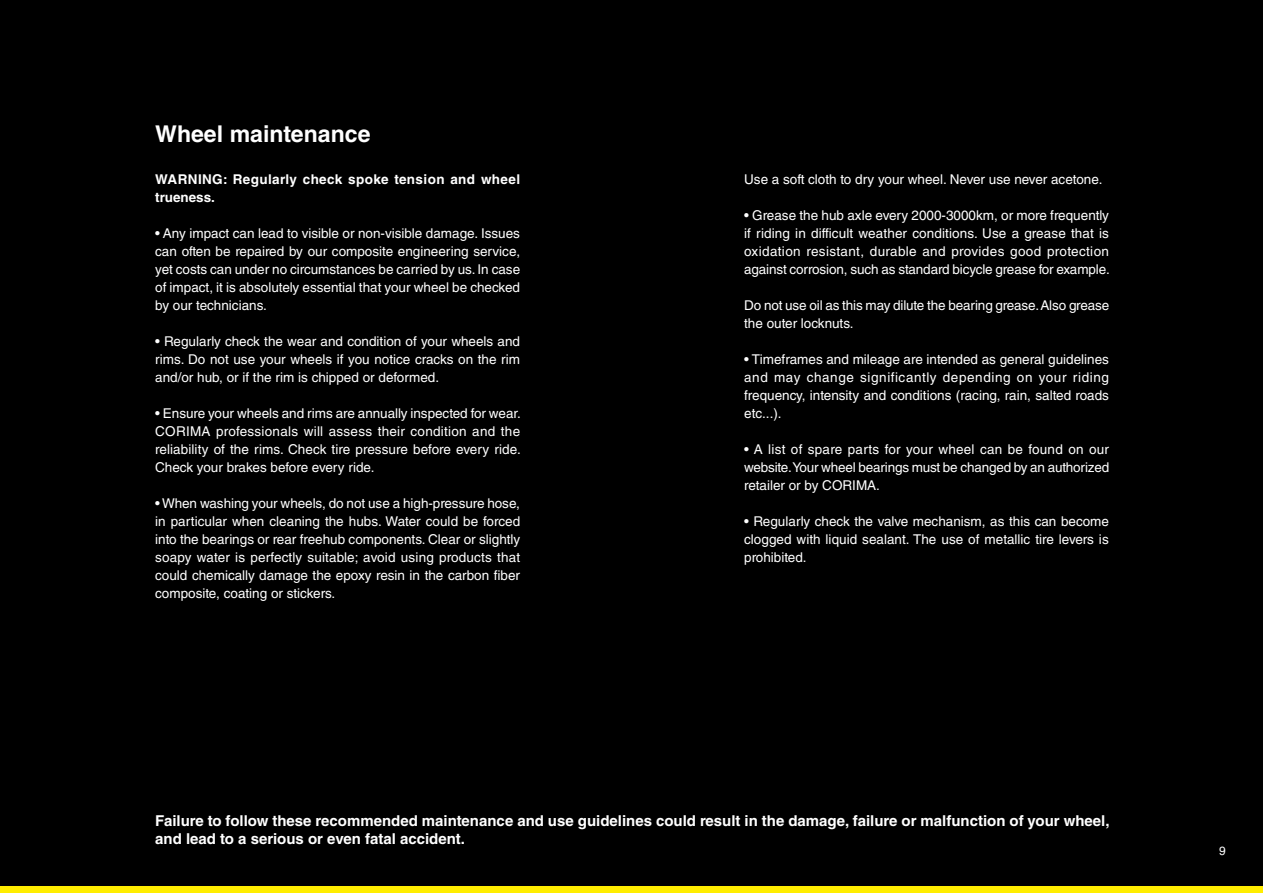
<style>
.page{position:relative;width:1263px;height:893px;background:#000}
.page>*{position:absolute;margin:0;border:0;box-sizing:border-box;transform-origin:0 0}
.t1{font:700 23.1px "Helvetica LT Std";color:#fff}
.t2{font:700 15px/18px "Helvetica LT Std";color:#fff}
.t3{font:13.5px/18px "Helvetica LT Std";color:#fff;text-align:justify}
.t4{font:700 13.5px/18px "Helvetica LT Std";letter-spacing:.03em;color:#fff}
.t5{font:12px "Helvetica LT Std";color:#fff}
</style>
<div class="page">
<div style="left:0;top:886px;width:1263px;height:7px;background:#ffed00"></div>
<h1 class="t1" style="left:155px;top:120px;width:217px">Wheel maintenance</h1>
<p class="t4" style="left:155px;top:170px;width:366px">WARNING: Regularly check spoke tension and wheel trueness.</p>
<p class="t3" style="left:155px;top:224px;width:366px">• Any impact can lead to visible or non-visible damage. Issues can often be repaired by our composite engineering service, yet costs can under no circumstances be carried by us. In case of impact, it is absolutely essential that your wheel be checked by our technicians.</p>
<p class="t3" style="left:155px;top:332px;width:366px">• Regularly check the wear and condition of your wheels and rims. Do not use your wheels if you notice cracks on the rim and/or hub, or if the rim is chipped or deformed.</p>
<p class="t3" style="left:155px;top:404px;width:367px">• Ensure your wheels and rims are annually inspected for wear.<br>CORIMA professionals will assess their condition and the reliability of the rims. Check tire pressure before every ride.<br>Check your brakes before every ride.</p>
<p class="t3" style="left:155px;top:494px;width:367px">• When washing your wheels, do not use a high-pressure hose, in particular when cleaning the hubs. Water could be forced into the bearings or rear freehub components. Clear or slightly soapy water is perfectly suitable; avoid using products that could chemically damage the epoxy resin in the carbon fiber composite, coating or stickers.</p>
<p class="t3" style="left:744px;top:170px;width:360px">Use a soft cloth to dry your wheel. Never use never acetone.</p>
<p class="t3" style="left:744px;top:206px;width:367px">• Grease the hub axle every 2000-3000km, or more frequently if riding in difficult weather conditions. Use a grease that is oxidation resistant, durable and provides good protection against corrosion, such as standard bicycle grease for example.</p>
<p class="t3" style="left:744px;top:296px;width:366px">Do not use oil as this may dilute the bearing grease. Also grease the outer locknuts.</p>
<p class="t3" style="left:744px;top:350px;width:366px">• Timeframes and mileage are intended as general guidelines and may change significantly depending on your riding frequency, intensity and conditions (racing, rain, salted roads etc...).</p>
<p class="t3" style="left:744px;top:440px;width:366px">• A list of spare parts for your wheel can be found on our website. Your wheel bearings must be changed by an authorized retailer or by CORIMA.</p>
<p class="t3" style="left:744px;top:512px;width:366px">• Regularly check the valve mechanism, as this can become clogged with liquid sealant. The use of metallic tire levers is prohibited.</p>
<p class="t2" style="left:155px;top:812px;width:956px">Failure to follow these recommended maintenance and use guidelines could result in the damage, failure or malfunction of your wheel, and lead to a serious or even fatal accident.</p>
<p class="t5" style="left:1219px;top:844px;width:8px">9</p>
</div>
